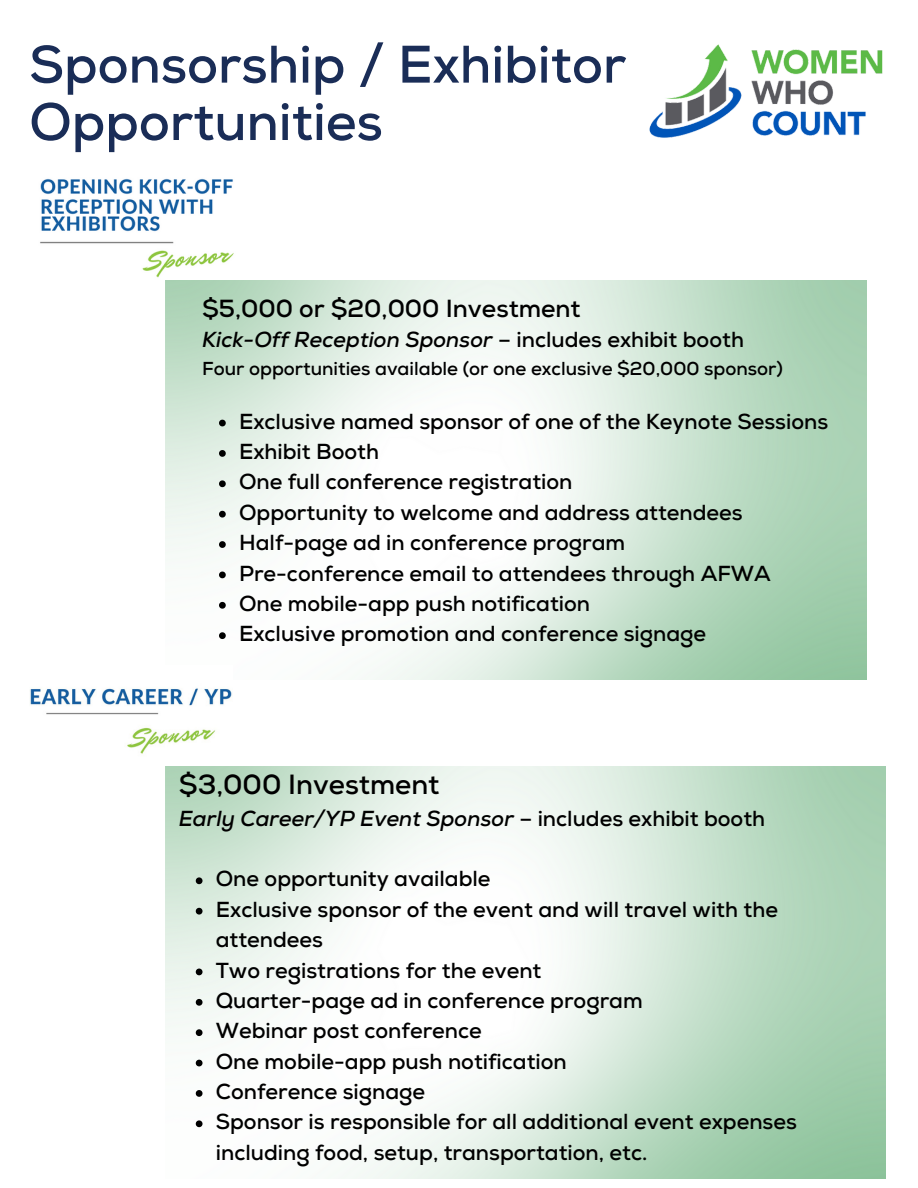
<style>
.page{position:relative;width:918px;height:1188px;background:#fff}
.page>*{position:absolute;margin:0;border:0;box-sizing:border-box;transform-origin:0 0}
.t1{font:700 52.8px/57.3px "Nexa";color:#1a2d57}
.t2{font:700 27.75px "Nexa";color:#000}
.t3{font:700 24.75px "Nexa";color:#000}
.t4{font:700 21.75px/30.3px "Nexa";color:#000}
.t5{font:italic 700 21.75px "Nexa";color:#000}
.t6{font:700 18.75px "Nexa";color:#000}
.s1{font-style:normal}
</style>
<div class="page">
<img style="left:40px;top:178px;width:194px;height:100px">
<img style="left:30px;top:688px;width:203px;height:79px">
<svg style="left:219px;top:420px;width:7px;height:6px"></svg>
<svg style="left:219px;top:450px;width:7px;height:7px"></svg>
<svg style="left:219px;top:480px;width:7px;height:7px"></svg>
<svg style="left:219px;top:511px;width:7px;height:7px"></svg>
<svg style="left:219px;top:541px;width:7px;height:7px"></svg>
<svg style="left:219px;top:572px;width:7px;height:6px"></svg>
<svg style="left:219px;top:602px;width:7px;height:7px"></svg>
<svg style="left:219px;top:632px;width:7px;height:7px"></svg>
<svg style="left:196px;top:877px;width:7px;height:7px"></svg>
<svg style="left:196px;top:908px;width:7px;height:7px"></svg>
<svg style="left:196px;top:969px;width:7px;height:6px"></svg>
<svg style="left:196px;top:999px;width:7px;height:7px"></svg>
<svg style="left:196px;top:1029px;width:7px;height:7px"></svg>
<svg style="left:196px;top:1060px;width:7px;height:6px"></svg>
<svg style="left:196px;top:1090px;width:7px;height:7px"></svg>
<svg style="left:196px;top:1120px;width:7px;height:7px"></svg>
<img style="left:650px;top:44px;width:233px;height:94px">
<p class="t1" style="left:29px;top:37px;width:598px">Sponsorship / Exhibitor<br>Opportunities</p>
<p class="t3" style="left:202px;top:294px;width:380px">$5,000 or $20,000 Investment</p>
<p class="t5" style="left:202px;top:326px;width:543px">Kick-Off Reception Sponsor <span class="s1">– includes exhibit booth</span></p>
<p class="t6" style="left:202px;top:357px;width:582px">Four opportunities available (or one exclusive $20,000 sponsor)</p>
<p class="t4" style="left:239px;top:407px;width:591px">Exclusive named sponsor of one of the Keynote Sessions</p>
<p class="t4" style="left:239px;top:437px;width:142px">Exhibit Booth</p>
<p class="t4" style="left:239px;top:467px;width:335px">One full conference registration</p>
<p class="t4" style="left:239px;top:498px;width:505px">Opportunity to welcome and address attendees</p>
<p class="t4" style="left:239px;top:528px;width:388px">Half-page ad in conference program</p>
<p class="t4" style="left:239px;top:559px;width:533px">Pre-conference email to attendees through AFWA</p>
<p class="t4" style="left:239px;top:589px;width:353px">One mobile-app push notification</p>
<p class="t4" style="left:239px;top:619px;width:469px">Exclusive promotion and conference signage</p>
<p class="t2" style="left:179px;top:768px;width:262px">$3,000 Investment</p>
<p class="t5" style="left:179px;top:805px;width:588px">Early Career/YP Event Sponsor <span class="s1">– includes exhibit booth</span></p>
<h2 class="t4" style="left:216px;top:864px;width:276px">One opportunity available</h2>
<p class="t4" style="left:216px;top:895px;width:564px">Exclusive sponsor of the event and will travel with the attendees</p>
<p class="t4" style="left:216px;top:956px;width:327px">Two registrations for the event</p>
<p class="t4" style="left:216px;top:986px;width:428px">Quarter-page ad in conference program</p>
<p class="t4" style="left:216px;top:1016px;width:267px">Webinar post conference</p>
<p class="t4" style="left:216px;top:1047px;width:353px">One mobile-app push notification</p>
<p class="t4" style="left:216px;top:1077px;width:211px">Conference signage</p>
<p class="t4" style="left:216px;top:1107px;width:583px">Sponsor is responsible for all additional event expenses including food, setup, transportation, etc.</p>
</div>
